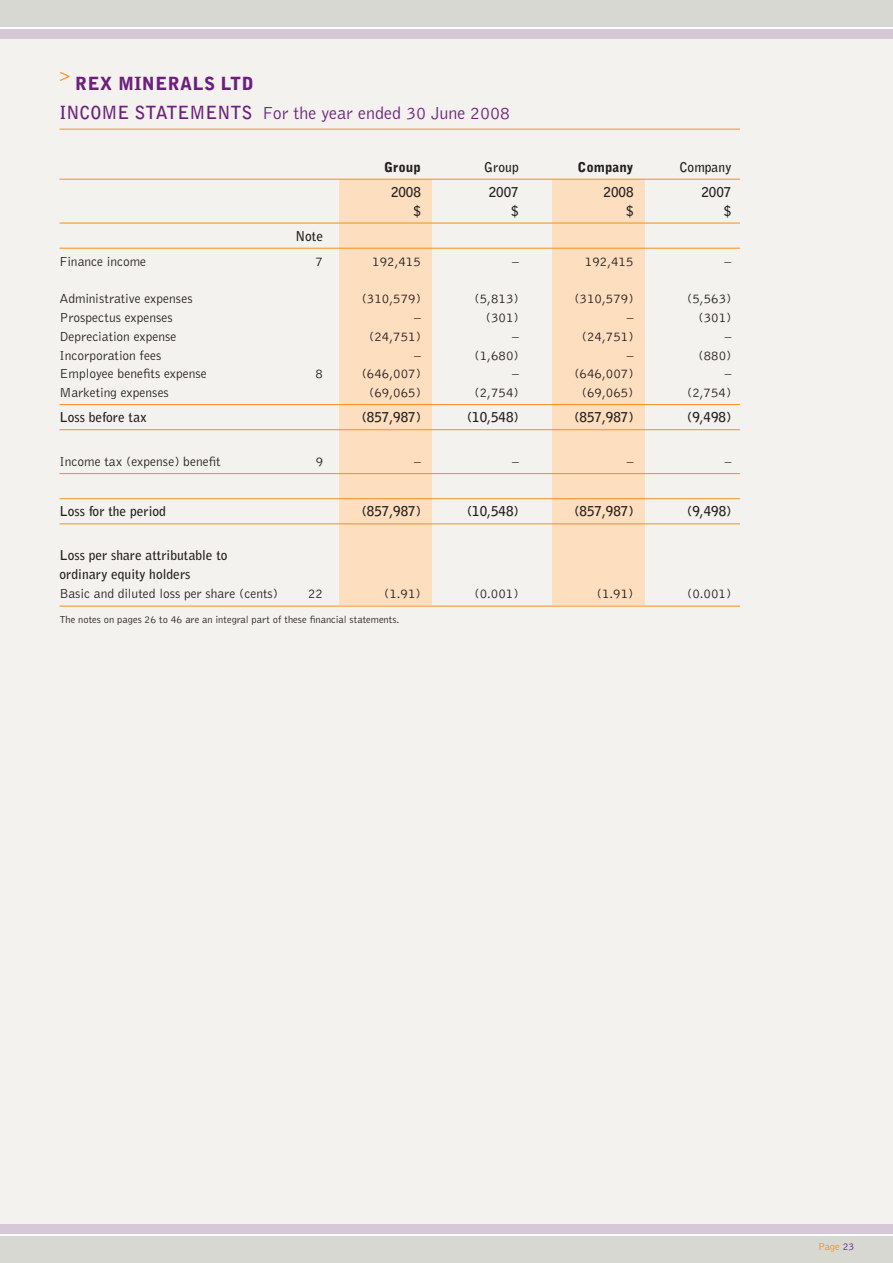
<style>
.page{position:relative;width:893px;height:1263px;background:#fff}
.page>*{position:absolute;margin:0;border:0;box-sizing:border-box;transform-origin:0 0}
.t1{font:300 18px/28.8px "Bell Gothic";color:#6c1f7d}
.t2{font:300 18px "Bell Gothic";color:#f68e1e}
.t3{font:300 13.5px "Bell Gothic";color:#231f20}
.t4{font:700 13.5px/18.8px "Bell Gothic";color:#231f20}
.t5{font:900 13.5px "Bell Gothic";color:#231f20}
.t6{font:300 10.5px "Bell Gothic";color:#231f20}
.t7{font:300 10.5px "Bell Gothic";color:#f68e1e}
.s1{font-weight:900}
.s2{font-weight:700}
.s3{color:#6c1f7d}
</style>
<div class="page">
<div style="left:0;top:0;width:893px;height:1262px;background:#f4f2ee"></div>
<div style="left:0;top:29px;width:893px;height:10px;background:#d6c8d7"></div>
<div style="left:0;top:0;width:893px;height:28px;background:#d7d8d1"></div>
<div style="left:0;top:1235px;width:893px;height:27px;background:#d7d8d1"></div>
<div style="left:0;top:1224px;width:893px;height:11px;background:#d6c8d7"></div>
<hr style="left:0;top:27px;width:893px;height:2px;background:#fff">
<hr style="left:0;top:1234px;width:893px;height:2px;background:#fff">
<hr style="left:60px;top:129px;width:680px;height:1px;background:#f68e1e">
<div style="left:339px;top:179px;width:92px;height:426px;background:#fddebe"></div>
<div style="left:552px;top:179px;width:92px;height:426px;background:#fddebe"></div>
<hr style="left:60px;top:179px;width:680px;height:1px;background:#f68e1e">
<hr style="left:60px;top:223px;width:680px;height:1px;background:#f68e1e">
<hr style="left:60px;top:248px;width:680px;height:1px;background:#f68e1e">
<hr style="left:60px;top:404px;width:680px;height:1px;background:#f68e1e">
<hr style="left:60px;top:429px;width:680px;height:1px;background:#f68e1e">
<hr style="left:60px;top:473px;width:680px;height:1px;background:#f68e1e">
<hr style="left:60px;top:498px;width:680px;height:1px;background:#f68e1e">
<hr style="left:60px;top:524px;width:680px;height:1px;background:#f68e1e">
<hr style="left:60px;top:606px;width:680px;height:1px;background:#f68e1e">
<h1 class="t2" style="left:60px;top:68px;width:12px">&gt;</h1>
<h1 class="t1" style="left:60px;top:71px;width:452px;text-indent:16px"><span class="s1">REX MINERALS LTD<br></span><span class="s2">INCOME STATEMENTS</span> For the year ended 30 June 2008</h1>
<p class="t5" style="left:384px;top:162px;width:38px">Group</p>
<p class="t4" style="left:484px;top:158px;width:36px">Group</p>
<p class="t5" style="left:577px;top:162px;width:58px">Company</p>
<p class="t4" style="left:679px;top:158px;width:53px">Company</p>
<p class="t4" style="left:391px;top:184px;width:31px">2008</p>
<p class="t4" style="left:489px;top:184px;width:31px">2007</p>
<p class="t4" style="left:604px;top:184px;width:31px">2008</p>
<p class="t4" style="left:701px;top:184px;width:31px">2007</p>
<p class="t4" style="left:413px;top:202px;width:9px">$</p>
<p class="t4" style="left:511px;top:202px;width:9px">$</p>
<p class="t4" style="left:626px;top:202px;width:9px">$</p>
<p class="t4" style="left:724px;top:202px;width:9px">$</p>
<p class="t4" style="left:295px;top:227px;width:29px">Note</p>
<p class="t3" style="left:60px;top:256px;width:88px">Finance income</p>
<p class="t3" style="left:316px;top:256px;width:9px">7</p>
<p class="t3" style="left:372px;top:256px;width:50px">192,415</p>
<p class="t3" style="left:512px;top:256px;width:8px">–</p>
<p class="t3" style="left:585px;top:256px;width:50px">192,415</p>
<p class="t3" style="left:725px;top:256px;width:8px">–</p>
<p class="t3" style="left:60px;top:294px;width:135px">Administrative expenses</p>
<p class="t3" style="left:362px;top:294px;width:61px">(310,579)</p>
<p class="t3" style="left:475px;top:294px;width:46px">(5,813)</p>
<p class="t3" style="left:574px;top:294px;width:61px">(310,579)</p>
<p class="t3" style="left:687px;top:294px;width:46px">(5,563)</p>
<p class="t3" style="left:60px;top:312px;width:115px">Prospectus expenses</p>
<p class="t3" style="left:414px;top:312px;width:8px">–</p>
<p class="t3" style="left:486px;top:312px;width:35px">(301)</p>
<p class="t3" style="left:627px;top:312px;width:8px">–</p>
<p class="t3" style="left:698px;top:312px;width:35px">(301)</p>
<p class="t3" style="left:60px;top:331px;width:119px">Depreciation expense</p>
<p class="t3" style="left:369px;top:331px;width:53px">(24,751)</p>
<p class="t3" style="left:512px;top:331px;width:8px">–</p>
<p class="t3" style="left:582px;top:331px;width:53px">(24,751)</p>
<p class="t3" style="left:725px;top:331px;width:8px">–</p>
<p class="t3" style="left:60px;top:350px;width:103px">Incorporation fees</p>
<p class="t3" style="left:414px;top:350px;width:8px">–</p>
<p class="t3" style="left:474px;top:350px;width:46px">(1,680)</p>
<p class="t3" style="left:627px;top:350px;width:8px">–</p>
<p class="t3" style="left:698px;top:350px;width:35px">(880)</p>
<p class="t3" style="left:60px;top:369px;width:149px">Employee benefits expense</p>
<p class="t3" style="left:316px;top:369px;width:9px">8</p>
<p class="t3" style="left:362px;top:369px;width:61px">(646,007)</p>
<p class="t3" style="left:512px;top:369px;width:8px">–</p>
<p class="t3" style="left:574px;top:369px;width:61px">(646,007)</p>
<p class="t3" style="left:725px;top:369px;width:8px">–</p>
<p class="t3" style="left:60px;top:387px;width:111px">Marketing expenses</p>
<p class="t3" style="left:369px;top:387px;width:53px">(69,065)</p>
<p class="t3" style="left:474px;top:387px;width:46px">(2,754)</p>
<p class="t3" style="left:582px;top:387px;width:53px">(69,065)</p>
<p class="t3" style="left:687px;top:387px;width:46px">(2,754)</p>
<p class="t4" style="left:60px;top:409px;width:89px">Loss before tax</p>
<p class="t4" style="left:362px;top:409px;width:61px">(857,987)</p>
<p class="t4" style="left:467px;top:409px;width:53px">(10,548)</p>
<p class="t4" style="left:574px;top:409px;width:61px">(857,987)</p>
<p class="t4" style="left:687px;top:409px;width:46px">(9,498)</p>
<p class="t3" style="left:60px;top:456px;width:163px">Income tax (expense) benefit</p>
<p class="t3" style="left:316px;top:456px;width:9px">9</p>
<p class="t3" style="left:414px;top:456px;width:8px">–</p>
<p class="t3" style="left:512px;top:456px;width:8px">–</p>
<p class="t3" style="left:627px;top:456px;width:8px">–</p>
<p class="t3" style="left:725px;top:456px;width:8px">–</p>
<p class="t4" style="left:60px;top:503px;width:108px">Loss for the period</p>
<p class="t4" style="left:362px;top:503px;width:61px">(857,987)</p>
<p class="t4" style="left:467px;top:503px;width:53px">(10,548)</p>
<p class="t4" style="left:574px;top:503px;width:61px">(857,987)</p>
<p class="t4" style="left:687px;top:503px;width:46px">(9,498)</p>
<p class="t4" style="left:60px;top:547px;width:170px">Loss per share attributable to ordinary equity holders</p>
<p class="t3" style="left:60px;top:588px;width:220px">Basic and diluted loss per share (cents)</p>
<p class="t3" style="left:308px;top:588px;width:17px">22</p>
<p class="t3" style="left:384px;top:588px;width:38px">(1.91)</p>
<p class="t3" style="left:474px;top:588px;width:46px">(0.001)</p>
<p class="t3" style="left:597px;top:588px;width:38px">(1.91)</p>
<p class="t3" style="left:687px;top:588px;width:46px">(0.001)</p>
<p class="t6" style="left:60px;top:615px;width:341px">The notes on pages 26 to 46 are an integral part of these financial statements.</p>
<p class="t7" style="left:818px;top:1242px;width:38px">Page <span class="s3">23</span></p>
</div>
